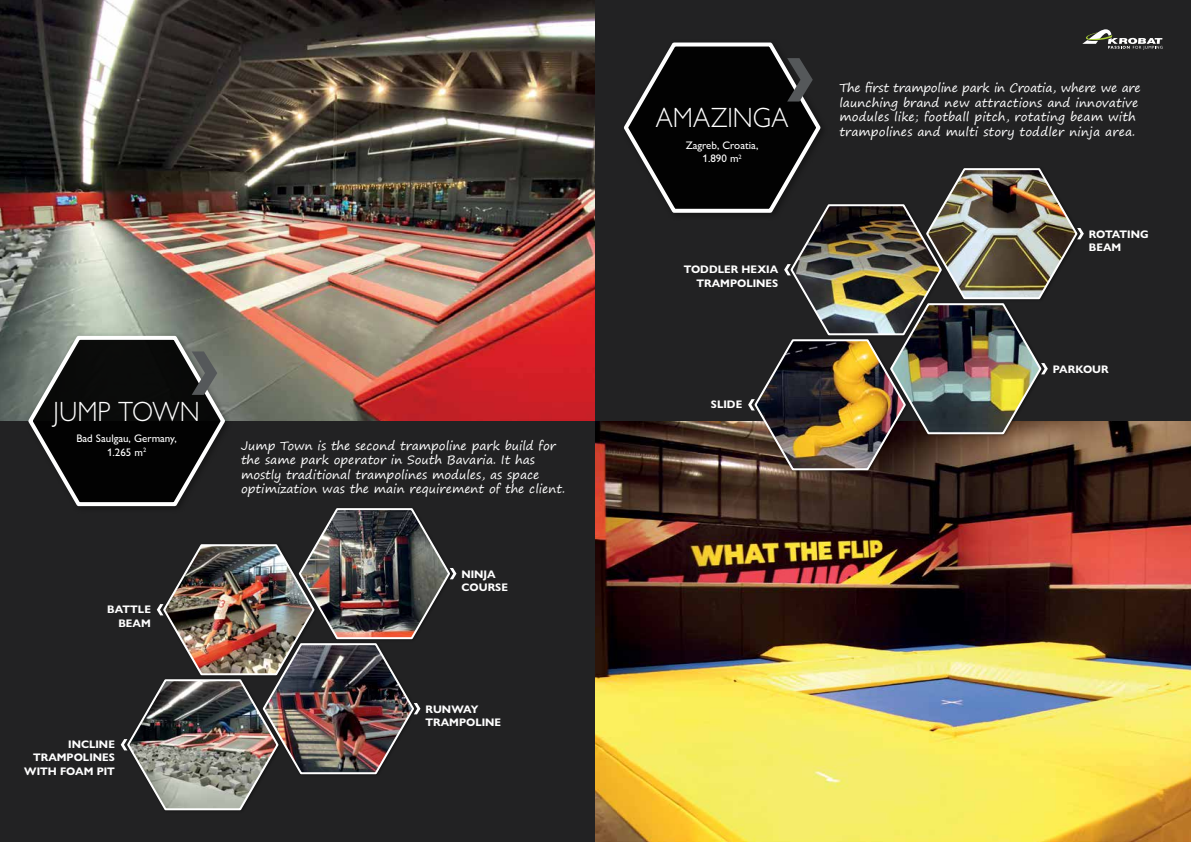
<style>
.page{position:relative;width:1191px;height:842px;background:#fff}
.page>*{position:absolute;margin:0;border:0;box-sizing:border-box;transform-origin:0 0}
.t1{font:300 28px "Gill Sans Nova";color:#fff;scale:.94 1}
.t2{font:12px/14.4px "Segoe Print";color:#fff}
.t3{font:700 11px/13.2px "Gill Sans Nova";color:#fff}
.t4{font:500 11px/13.2px "Gill Sans Nova";color:#fff;text-align:center}
</style>
<div class="page">
<div style="left:0;top:0;width:595px;height:842px;background:#222223"></div>
<img style="left:0;top:0;width:595px;height:421px">
<img style="left:26px;top:332px;width:430px;height:479px">
<div style="left:595px;top:0;width:596px;height:842px;background:#222223"></div>
<img style="left:595px;top:421px;width:596px;height:421px">
<div style="left:753px;top:337px;width:156px;height:137px;background:#000;opacity:.4"></div>
<img style="left:621px;top:29px;width:541px;height:442px">
<h1 class="t1" style="left:54px;top:394px;width:157px">JUMP TOWN</h1>
<p class="t4" style="left:76px;top:432px;width:102px">Bad Saulgau, Germany,<br>1.265 m<sup>2</sup></p>
<p class="t3" style="left:107px;top:603px;width:45px;text-align:right">BATTLE<br>BEAM</p>
<p class="t3" style="left:24px;top:738px;width:92px;text-align:right">INCLINE<br>TRAMPOLINES<br>WITH FOAM PIT</p>
<p class="t2" style="left:241px;top:438px;width:325px">Jump Town is the second trampoline park build for the same park operator in South Bavaria. It has mostly traditional trampolines modules, as space optimization was the main requirement of the client.</p>
<p class="t3" style="left:461px;top:568px;width:48px">NINJA<br>COURSE</p>
<p class="t3" style="left:425px;top:703px;width:77px">RUNWAY<br>TRAMPOLINE</p>
<h1 class="t1" style="left:656px;top:101px;width:142px">AMAZINGA</h1>
<p class="t4" style="left:685px;top:139px;width:74px">Zagreb, Croatia,<br>1.890 m<sup>2</sup></p>
<p class="t3" style="left:684px;top:263px;width:96px;text-align:right">TODDLER HEXIA<br>TRAMPOLINES</p>
<p class="t3" style="left:711px;top:398px;width:33px">SLIDE</p>
<p class="t2" style="left:839px;top:81px;width:303px">The first trampoline park in Croatia, where we are launching brand new attractions and innovative modules like; football pitch, rotating beam with trampolines and multi story toddler ninja area.</p>
<p class="t3" style="left:1088px;top:228px;width:61px">ROTATING<br>BEAM</p>
<p class="t3" style="left:1052px;top:363px;width:58px">PARKOUR</p>
</div>
